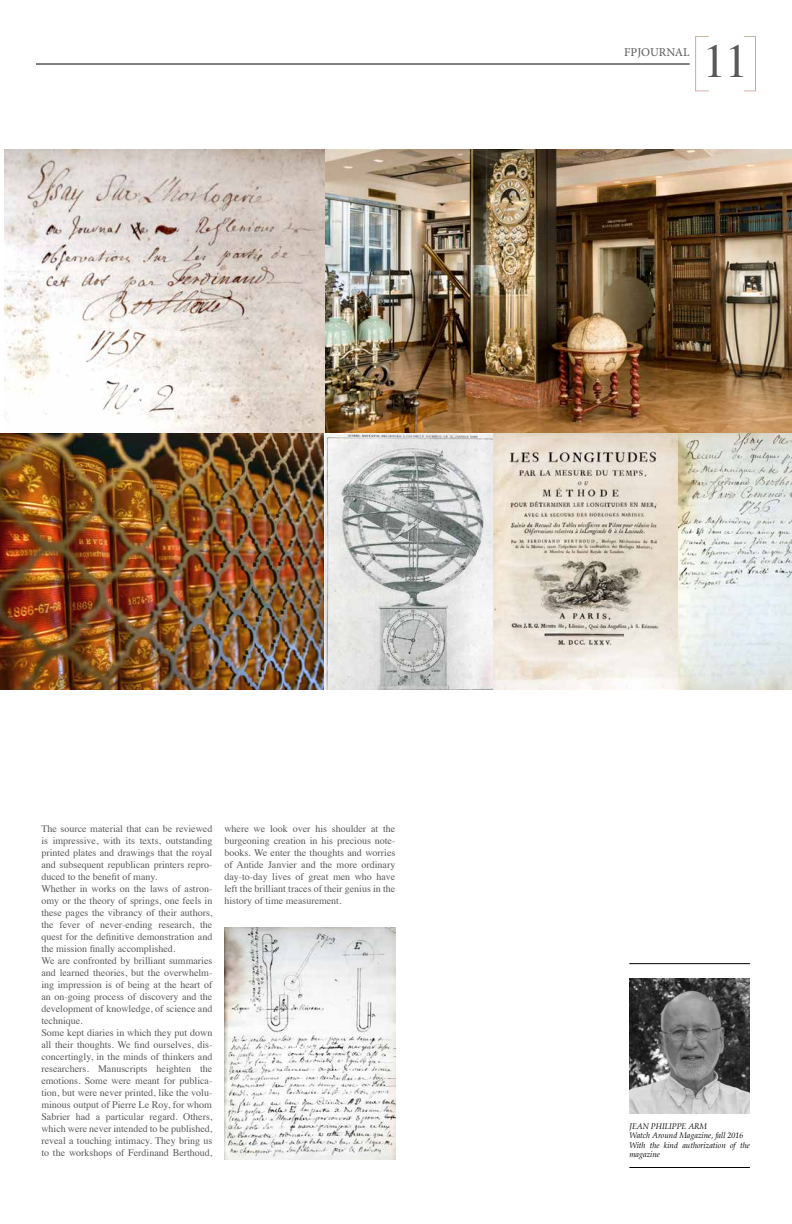
<style>
.page{position:relative;width:792px;height:1224px;background:#fff}
.page>*{position:absolute;margin:0;border:0;box-sizing:border-box;transform-origin:0 0}
.t1{font:47px "Times";color:#58595b}
.t2{font:12px "Minion Pro";color:#58595b}
.t3{font:10px/12px "Times";color:#58595b}
.t4{font:italic 8px/9.6px "Palatino";color:#000}
</style>
<div class="page">
<img style="left:629px;top:978px;width:121px;height:135px">
<hr style="left:629px;top:963px;width:121px;height:1px;background:#000">
<hr style="left:629px;top:1167px;width:121px;height:1px;background:#000">
<hr style="left:36px;top:64px;width:654px;height:1px;background:#000">
<svg style="left:744px;top:36px;width:12px;height:55px"></svg>
<svg style="left:695px;top:36px;width:14px;height:55px"></svg>
<img style="left:224px;top:927px;width:171px;height:233px">
<img style="left:324px;top:149px;width:468px;height:284px">
<img style="left:4px;top:149px;width:320px;height:284px">
<img style="left:0;top:433px;width:792px;height:257px">
<p class="t2" style="left:624px;top:44px;width:67px">FPJOURNAL</p>
<h1 class="t1" style="left:703px;top:17px;width:47px">11</h1>
<p class="t3" style="left:41px;top:822px;width:173px">The source material that can be reviewed is impressive, with its texts, outstanding printed plates and drawings that the royal and subsequent republican printers repro&shy;duced to the benefit of many.<br>Whether in works on the laws of astron&shy;omy or the theory of springs, one feels in these pages the vibrancy of their authors, the fever of never-ending research, the quest for the definitive demonstration and the mission finally accomplished.<br>We are confronted by brilliant summaries and learned theories, but the overwhelm&shy;ing impression is of being at the heart of an on-going process of discovery and the development of knowledge, of science and technique.<br>Some kept diaries in which they put down all their thoughts. We find ourselves, dis&shy;concertingly, in the minds of thinkers and researchers. Manuscripts heighten the emotions. Some were meant for publica&shy;tion, but were never printed, like the volu&shy;minous output of Pierre Le Roy, for whom Sabrier had a particular regard. Others, which were never intended to be published, reveal a touching intimacy. They bring us to the workshops of Ferdinand Berthoud,</p>
<p class="t3" style="left:224px;top:822px;width:173px;text-align:justify">where we look over his shoulder at the burgeoning creation in his precious note&shy;books. We enter the thoughts and worries of Antide Janvier and the more ordinary day-to-day lives of great men who have left the brilliant traces of their genius in the history of time measurement.</p>
<p class="t4" style="left:629px;top:1121px;width:122px">JEAN PHILIPPE ARM<br>Watch Around Magazine, fall 2016<br>With the kind authorization of the magazine</p>
</div>
